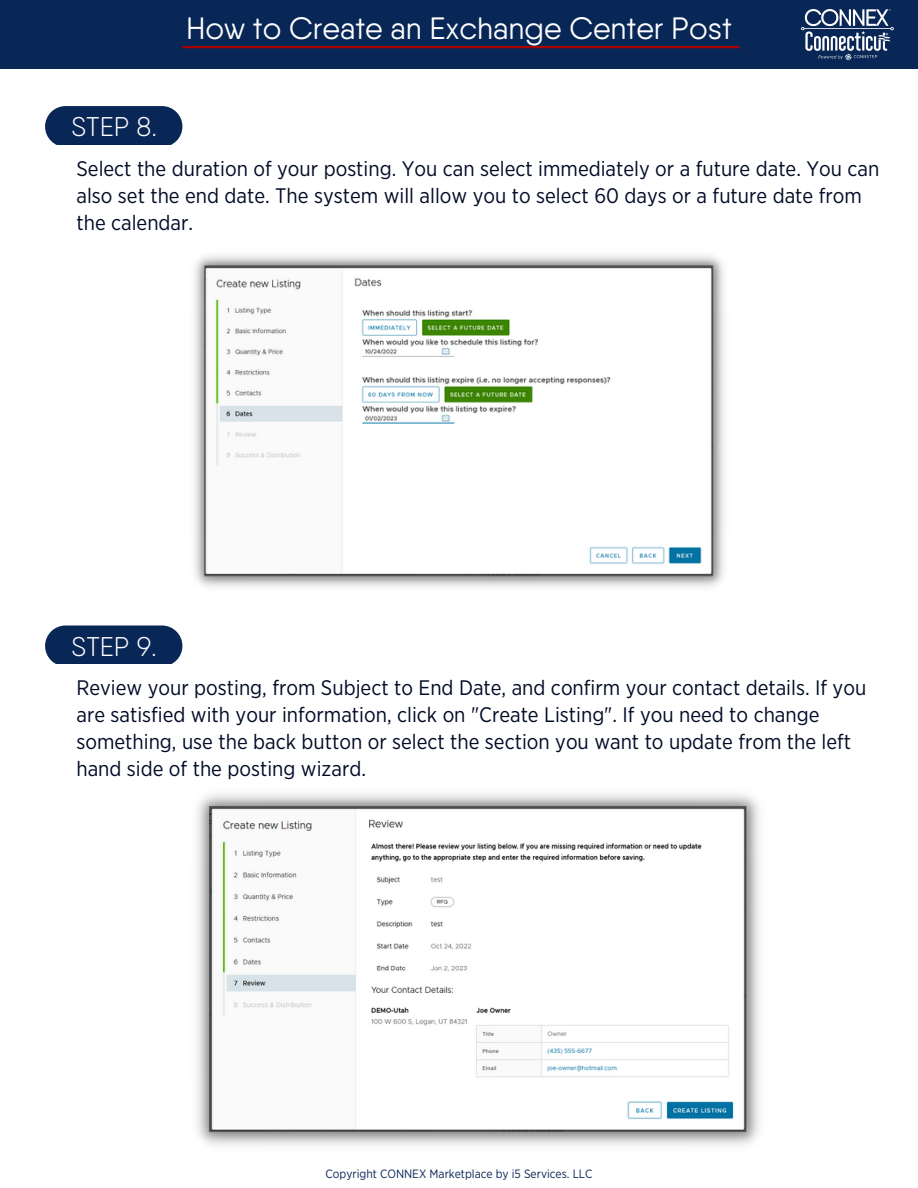
<style>
.page{position:relative;width:918px;height:1188px;background:#fff}
.page>*{position:absolute;margin:0;border:0;box-sizing:border-box;transform-origin:0 0}
.t1{font:30.9px "Qanelas Soft";color:#fff}
.t2{font:300 27px "Qanelas Soft";color:#fff}
.t3{font:21px/27px "Gotham Narrow";color:#010a26}
.t4{font:12px "Gotham Narrow";color:#092756}
</style>
<div class="page">
<img style="left:194px;top:255px;width:530px;height:332px">
<img style="left:196px;top:793px;width:564px;height:353px">
<svg style="left:45px;top:106px;width:137px;height:39px;background:#16335f"></svg>
<div style="left:0;top:0;width:918px;height:68px;background:#092756"></div>
<hr style="left:182px;top:46px;width:557px;height:2px;background:#ac0000">
<div style="left:45px;top:626px;width:137px;height:38px;background:#092756"></div>
<img style="left:801px;top:9px;width:93px;height:51px">
<p class="t2" style="left:71px;top:111px;width:87px">STEP 8.</p>
<h1 class="t1" style="left:186px;top:9px;width:547px">How to Create an Exchange Center Post</h1>
<p class="t3" style="left:76px;top:156px;width:804px">Select the duration of your posting. You can select immediately or a future date. You can also set the end date. The system will allow you to select 60 days or a future date from the calendar.</p>
<p class="t2" style="left:72px;top:630px;width:87px">STEP 9.</p>
<p class="t3" style="left:76px;top:676px;width:791px">Review your posting, from Subject to End Date, and confirm your contact details. If you are satisfied with your information, click on "Create Listing". If you need to change something, use the back button or select the section you want to update from the left hand side of the posting wizard.</p>
<p class="t4" style="left:325px;top:1168px;width:269px">Copyright CONNEX Marketplace by i5 Services. LLC</p>
</div>
